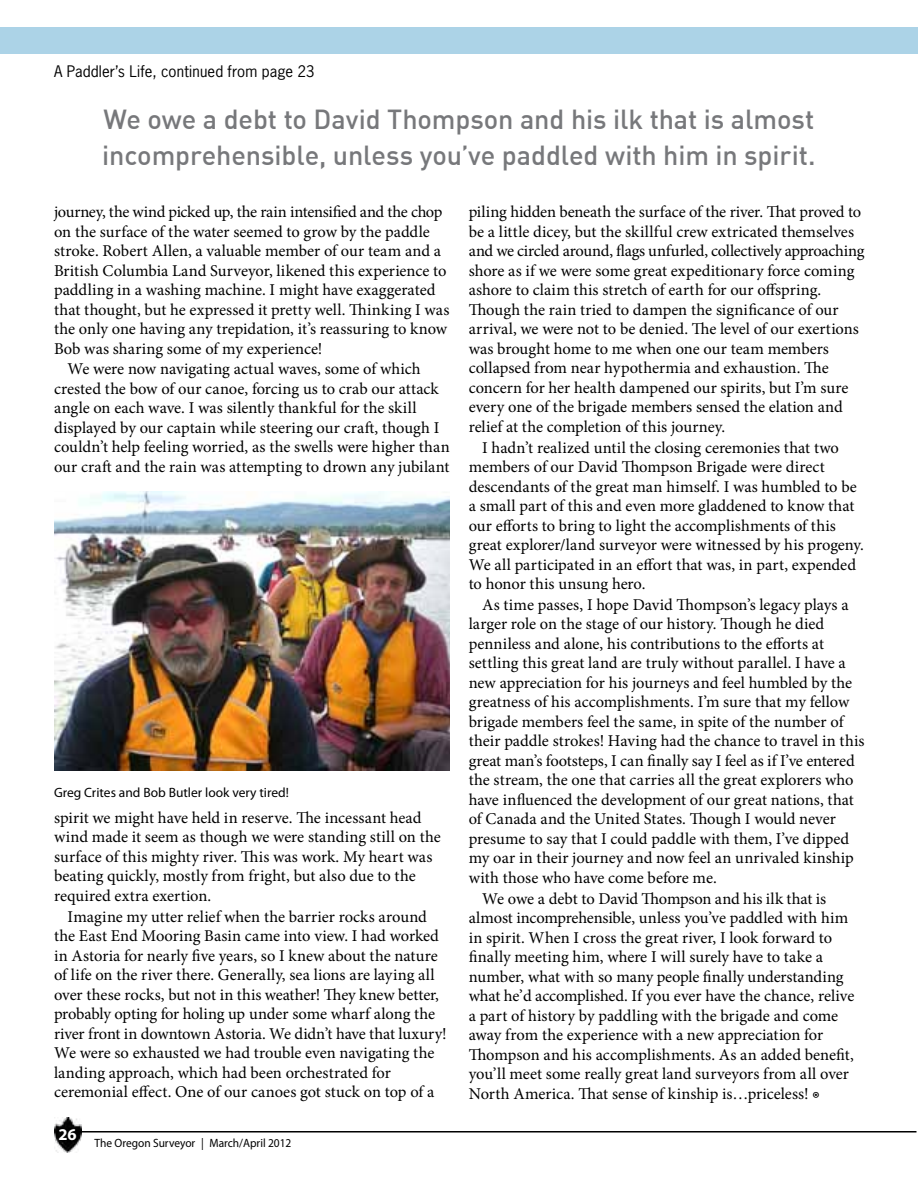
<style>
.page{position:relative;width:918px;height:1188px;background:#fff}
.page>*{position:absolute;margin:0;border:0;box-sizing:border-box;transform-origin:0 0}
.t1{font:500 27px/36px "DIN";letter-spacing:-.005em;color:#77787b}
.t2{font:16.5px/19.5px "Minion Pro";color:#000}
.t3{font:16.5px "Minion Pro";letter-spacing:-.02em;color:#000}
.t4{font:700 16.5px "Myriad Pro";color:#fff}
.t5{font:15px "News Gothic Std";letter-spacing:.01em;color:#000}
.t6{font:13.5px "Myriad Pro";color:#000}
.t7{font:12px "Myriad Pro";color:#000;scale:.95 1}
.s1{font-size:15.75px}
</style>
<div class="page">
<img style="left:54px;top:1118px;width:27px;height:34px">
<hr style="left:78px;top:1131px;width:839px;height:2px;background:#000">
<img style="left:54px;top:492px;width:396px;height:279px">
<div style="left:0;top:27px;width:918px;height:27px;background:#acd3e7"></div>
<p class="t5" style="left:54px;top:61px;width:262px">A Paddler’s Life, continued from page 23</p>
<h1 class="t1" style="left:102px;top:101px;width:715px">We owe a debt to David Thompson and his ilk that is almost incomprehensible, unless you’ve paddled with him in spirit.</h1>
<p class="t3" style="left:54px;top:201px;width:390px">journey, the wind picked up, the rain intensified and the chop</p>
<p class="t2" style="left:54px;top:222px;width:377px">on the surface of the water seemed to grow by the paddle</p>
<p class="t2" style="left:54px;top:241px;width:389px">stroke. Robert Allen, a valuable member of our team and a</p>
<p class="t2" style="left:54px;top:261px;width:394px">British Columbia Land Surveyor, likened this experience to</p>
<p class="t2" style="left:54px;top:280px;width:383px">paddling in a washing machine. I might have exaggerated</p>
<p class="t2" style="left:54px;top:300px;width:397px">that thought, but he expressed it pretty well. Thinking I was</p>
<p class="t2" style="left:54px;top:319px;width:395px">the only one having any trepidation, it’s reassuring to know</p>
<p class="t2" style="left:54px;top:339px;width:270px">Bob was sharing some of my experience!</p>
<p class="t2" style="left:68px;top:359px;width:355px">We were now navigating actual waves, some of which</p>
<p class="t2" style="left:54px;top:379px;width:386px">crested the bow of our canoe, forcing us to crab our attack</p>
<p class="t2" style="left:54px;top:398px;width:364px">angle on each wave. I was silently thankful for the skill</p>
<p class="t2" style="left:54px;top:418px;width:387px">displayed by our captain while steering our craft, though I</p>
<p class="t2" style="left:54px;top:437px;width:397px">couldn’t help feeling worried, as the swells were higher than</p>
<p class="t2" style="left:54px;top:457px;width:397px">our craft and the rain was attempting to drown any jubilant</p>
<p class="t6" style="left:54px;top:784px;width:236px">Greg Crites and Bob Butler look very tired!</p>
<p class="t2" style="left:54px;top:808px;width:388px">spirit we might have held in reserve. The incessant head wind made it seem as though we were standing still on the surface of this mighty river. This was work. My heart was beating quickly, mostly from fright, but also due to the required extra exertion.</p>
<p class="t2" style="left:54px;top:907px;width:394px;text-indent:13px">Imagine my utter relief when the barrier rocks around the East End Mooring Basin came into view. I had worked in Astoria for nearly five years, so I knew about the nature of life on the river there. Generally, sea lions are laying all over these rocks, but not in this weather! They knew better, probably opting for holing up under some wharf along the river front in downtown Astoria. We didn’t have that luxury!<br>We were so exhausted we had trouble even navigating the landing approach, which had been orchestrated for ceremonial effect. One of our canoes got stuck on top of a</p>
<p class="t4" style="left:58px;top:1123px;width:20px">26</p>
<p class="t7" style="left:94px;top:1136px;width:209px">The Oregon Surveyor | March/April 2012</p>
<p class="t2" style="left:469px;top:202px;width:394px">piling hidden beneath the surface of the river. That proved to</p>
<p class="t2" style="left:469px;top:222px;width:387px">be a little dicey, but the skillful crew extricated themselves</p>
<p class="t3" style="left:469px;top:240px;width:397px">and we circled around, flags unfurled, collectively approaching</p>
<p class="t2" style="left:469px;top:261px;width:387px">shore as if we were some great expeditionary force coming</p>
<p class="t2" style="left:469px;top:280px;width:354px">ashore to claim this stretch of earth for our offspring.</p>
<p class="t2" style="left:469px;top:300px;width:372px">Though the rain tried to dampen the significance of our</p>
<p class="t2" style="left:469px;top:319px;width:392px">arrival, we were not to be denied. The level of our exertions</p>
<p class="t2" style="left:469px;top:339px;width:362px">was brought home to me when one our team members</p>
<p class="t2" style="left:469px;top:358px;width:362px">collapsed from near hypothermia and exhaustion. The</p>
<p class="t2" style="left:469px;top:378px;width:381px">concern for her health dampened our spirits, but I’m sure</p>
<p class="t2" style="left:469px;top:397px;width:376px">every one of the brigade members sensed the elation and</p>
<p class="t2" style="left:469px;top:417px;width:258px">relief at the completion of this journey.</p>
<p class="t2" style="left:482px;top:438px;width:358px">I hadn’t realized until the closing ceremonies that two</p>
<p class="t2" style="left:469px;top:457px;width:358px">members of our David Thompson Brigade were direct</p>
<p class="t2" style="left:469px;top:477px;width:390px">descendants of the great man himself. I was humbled to be</p>
<p class="t2" style="left:469px;top:496px;width:387px">a small part of this and even more gladdened to know that</p>
<p class="t2" style="left:469px;top:516px;width:369px">our efforts to bring to light the accomplishments of this</p>
<p class="t2" style="left:469px;top:535px;width:397px">great explorer/land surveyor were witnessed by his progeny.</p>
<p class="t2" style="left:469px;top:555px;width:389px">We all participated in an effort that was, in part, expended</p>
<p class="t2" style="left:469px;top:574px;width:178px">to honor this unsung hero.</p>
<p class="t2" style="left:482px;top:595px;width:368px">As time passes, I hope David Thompson’s legacy plays a</p>
<p class="t2" style="left:469px;top:614px;width:357px">larger role on the stage of our history. Though he died</p>
<p class="t2" style="left:469px;top:634px;width:357px">penniless and alone, his contributions to the efforts at</p>
<p class="t2" style="left:469px;top:653px;width:379px">settling this great land are truly without parallel. I have a</p>
<p class="t2" style="left:469px;top:673px;width:385px">new appreciation for his journeys and feel humbled by the</p>
<p class="t2" style="left:469px;top:692px;width:382px">greatness of his accomplishments. I’m sure that my fellow</p>
<p class="t2" style="left:469px;top:712px;width:376px">brigade members feel the same, in spite of the number of</p>
<p class="t2" style="left:469px;top:731px;width:398px">their paddle strokes! Having had the chance to travel in this</p>
<p class="t2" style="left:469px;top:751px;width:388px">great man’s footsteps, I can finally say I feel as if I’ve entered</p>
<p class="t2" style="left:469px;top:770px;width:386px">the stream, the one that carries all the great explorers who</p>
<p class="t2" style="left:469px;top:790px;width:387px">have influenced the development of our great nations, that</p>
<p class="t2" style="left:469px;top:809px;width:369px">of Canada and the United States. Though I would never</p>
<p class="t2" style="left:469px;top:829px;width:382px">presume to say that I could paddle with them, I’ve dipped</p>
<p class="t2" style="left:469px;top:848px;width:387px">my oar in their journey and now feel an unrivaled kinship</p>
<p class="t2" style="left:469px;top:868px;width:250px">with those who have come before me.</p>
<p class="t2" style="left:482px;top:889px;width:346px">We owe a debt to David Thompson and his ilk that is</p>
<p class="t2" style="left:469px;top:908px;width:381px">almost incomprehensible, unless you’ve paddled with him</p>
<p class="t2" style="left:469px;top:928px;width:365px">in spirit. When I cross the great river, I look forward to</p>
<p class="t2" style="left:469px;top:947px;width:356px">finally meeting him, where I will surely have to take a</p>
<p class="t2" style="left:469px;top:967px;width:376px">number, what with so many people finally understanding</p>
<p class="t2" style="left:469px;top:986px;width:387px">what he’d accomplished. If you ever have the chance, relive</p>
<p class="t2" style="left:469px;top:1006px;width:371px">a part of history by paddling with the brigade and come</p>
<p class="t2" style="left:469px;top:1025px;width:356px">away from the experience with a new appreciation for</p>
<p class="t2" style="left:469px;top:1045px;width:387px">Thompson and his accomplishments. As an added benefit,</p>
<p class="t2" style="left:469px;top:1064px;width:382px">you’ll meet some really great land surveyors from all over</p>
<p class="t2" style="left:469px;top:1084px;width:352px">North America. That sense of kinship is…priceless! <span class="s1">◉</span></p>
</div>
